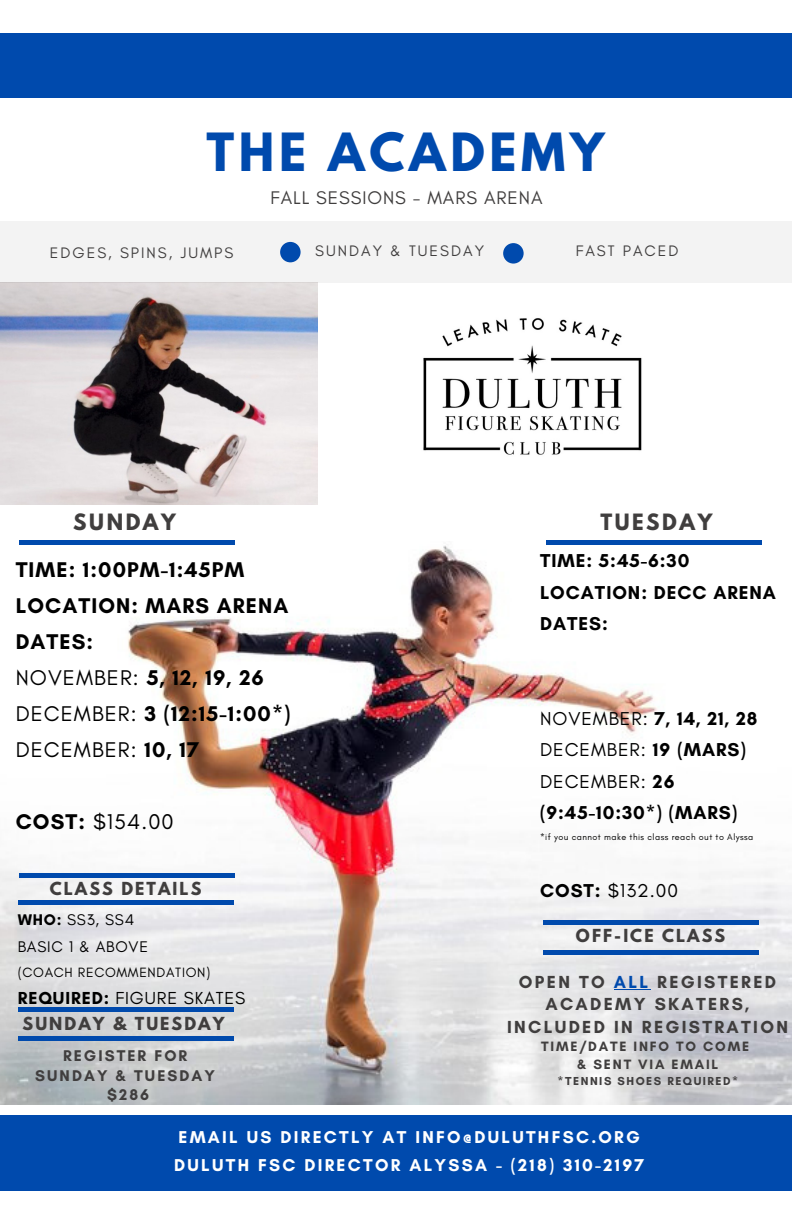
<style>
.page{position:relative;width:792px;height:1224px;background:#fff}
.page>*{position:absolute;margin:0;border:0;box-sizing:border-box;transform-origin:0 0}
.t1{font:700 46.6px "League Spartan";letter-spacing:.1em;color:#004aad}
.t2{font:700 21.8px "Glacial Indifference";letter-spacing:.05em;color:#000}
.t3{font:21.8px "Glacial Indifference";letter-spacing:.05em;color:#000}
.t4{font:700 20px "League Spartan";letter-spacing:.13em;color:#403e3e}
.t5{font:700 19px "Glacial Indifference";letter-spacing:.05em;color:#000}
.t6{font:19px "Glacial Indifference";letter-spacing:.05em;color:#000}
.t7{font:18.6px "Glacial Indifference";letter-spacing:.05em;color:#403e3e}
.t8{font:700 17.8px/22.6px "Glacial Indifference";letter-spacing:.13em;color:#403e3e;text-align:center}
.t9{font:17.8px "Glacial Indifference";letter-spacing:.05em;color:#000}
.t10{font:700 17.4px "Glacial Indifference";letter-spacing:.13em;color:#fff}
.t11{font:700 16px "League Spartan";letter-spacing:.13em;color:#403e3e}
.t12{font:700 15.8px "Glacial Indifference";letter-spacing:.13em;color:#403e3e}
.t13{font:15.8px "Glacial Indifference";letter-spacing:.05em;color:#000}
.t14{font:15.4px "Glacial Indifference";letter-spacing:.13em;color:#403e3e}
.t15{font:700 13.8px "Glacial Indifference";letter-spacing:.13em;color:#403e3e}
.t16{font:13.8px "Glacial Indifference";letter-spacing:.05em;color:#000}
.t17{font:700 11.8px "Glacial Indifference";letter-spacing:.13em;color:#403e3e}
.t18{font:9px "Glacial Indifference";letter-spacing:.05em;color:#000}
.s1{font-weight:400}
.s2{font-weight:700}
.s3{color:#004aad}
</style>
<div class="page">
<img style="left:0;top:540px;width:792px;height:564px">
<img style="left:423px;top:318px;width:219px;height:137px">
<img style="left:0;top:283px;width:318px;height:222px">
<div style="left:0;top:221px;width:792px;height:62px;background:#f3f3f3"></div>
<div style="left:19px;top:540px;width:216px;height:5px;background:#004aad"></div>
<div style="left:546px;top:540px;width:215px;height:5px;background:#004aad"></div>
<div style="left:0;top:1116px;width:792px;height:75px;background:#004aad"></div>
<div style="left:0;top:33px;width:792px;height:65px;background:#004aad"></div>
<div style="left:280px;top:242px;width:21px;height:20px;background:#004aad;border-radius:50%"></div>
<div style="left:503px;top:243px;width:21px;height:21px;background:#004aad;border-radius:50%"></div>
<div style="left:18px;top:1036px;width:215px;height:5px;background:#004aad"></div>
<div style="left:18px;top:1007px;width:215px;height:5px;background:#004aad"></div>
<div style="left:543px;top:920px;width:216px;height:5px;background:#004aad"></div>
<div style="left:543px;top:950px;width:216px;height:5px;background:#004aad"></div>
<hr style="left:614px;top:989px;width:37px;height:1px;background:#004aad">
<div style="left:18px;top:900px;width:215px;height:5px;background:#004aad"></div>
<div style="left:19px;top:873px;width:215px;height:5px;background:#004aad"></div>
<p class="t1" style="left:206px;top:129px;width:399px">THE ACADEMY</p>
<p class="t14" style="left:50px;top:243px;width:185px">EDGES, SPINS, JUMPS</p>
<p class="t7" style="left:271px;top:186px;width:273px">FALL SESSIONS - MARS ARENA</p>
<p class="t14" style="left:315px;top:242px;width:170px">SUNDAY &amp; TUESDAY</p>
<p class="t14" style="left:576px;top:242px;width:104px">FAST PACED</p>
<p class="t4" style="left:73px;top:512px;width:104px">SUNDAY</p>
<p class="t4" style="left:600px;top:512px;width:114px">TUESDAY</p>
<p class="t2" style="left:16px;top:556px;width:230px">TIME: 1:00PM-1:45PM</p>
<p class="t2" style="left:16px;top:592px;width:274px">LOCATION: MARS ARENA</p>
<p class="t2" style="left:16px;top:628px;width:79px">DATES:</p>
<p class="t2" style="left:16px;top:664px;width:250px"><span class="s1">NOVEMBER:</span> 5, 12, 19, 26</p>
<p class="t2" style="left:16px;top:700px;width:276px"><span class="s1">DECEMBER:</span> 3 (12:15-1:00*)</p>
<p class="t3" style="left:16px;top:736px;width:185px">DECEMBER: <span class="s2">10, 17</span></p>
<p class="t3" style="left:16px;top:808px;width:160px"><span class="s2">COST:</span> $154.00</p>
<p class="t11" style="left:50px;top:880px;width:153px">CLASS DETAILS</p>
<p class="t13" style="left:18px;top:910px;width:118px"><span class="s2">WHO:</span> SS3, SS4</p>
<p class="t13" style="left:18px;top:937px;width:132px">BASIC 1 &amp; ABOVE</p>
<p class="t16" style="left:18px;top:964px;width:194px">(COACH RECOMMENDATION)</p>
<p class="t9" style="left:18px;top:987px;width:229px"><span class="s2">REQUIRED:</span> FIGURE SKATES</p>
<p class="t11" style="left:23px;top:1016px;width:203px">SUNDAY &amp; TUESDAY</p>
<p class="t12" style="left:63px;top:1046px;width:126px">REGISTER FOR</p>
<p class="t12" style="left:35px;top:1066px;width:181px">SUNDAY &amp; TUESDAY</p>
<p class="t12" style="left:107px;top:1085px;width:44px">$286</p>
<p class="t5" style="left:540px;top:549px;width:151px">TIME: 5:45-6:30</p>
<p class="t5" style="left:540px;top:581px;width:237px">LOCATION: DECC ARENA</p>
<p class="t5" style="left:540px;top:612px;width:69px">DATES:</p>
<p class="t5" style="left:540px;top:707px;width:219px"><span class="s1">NOVEMBER:</span> 7, 14, 21, 28</p>
<p class="t6" style="left:540px;top:738px;width:207px">DECEMBER: <span class="s2">19 (MARS)</span></p>
<p class="t6" style="left:540px;top:770px;width:136px">DECEMBER: <span class="s2">26</span></p>
<p class="t5" style="left:540px;top:801px;width:199px">(9:45-10:30*) (MARS)</p>
<p class="t18" style="left:540px;top:831px;width:215px">*if you cannot make this class reach out to Alyssa</p>
<p class="t6" style="left:540px;top:879px;width:140px"><span class="s2">COST:</span> $132.00</p>
<p class="t11" style="left:576px;top:928px;width:151px">OFF-ICE CLASS</p>
<p class="t8" style="left:507px;top:970px;width:282px">OPEN TO <span class="s3">ALL</span> REGISTERED<br>ACADEMY SKATERS,<br>INCLUDED IN REGISTRATION</p>
<p class="t15" style="left:541px;top:1038px;width:209px">TIME/DATE INFO TO COME</p>
<p class="t15" style="left:577px;top:1056px;width:143px">&amp; SENT VIA EMAIL</p>
<p class="t17" style="left:558px;top:1074px;width:182px">*TENNIS SHOES REQUIRED*</p>
<p class="t10" style="left:178px;top:1126px;width:463px">EMAIL US DIRECTLY AT INFO@DULUTHFSC.ORG</p>
<p class="t10" style="left:174px;top:1154px;width:471px">DULUTH FSC DIRECTOR ALYSSA - (218) 310-2197</p>
</div>
